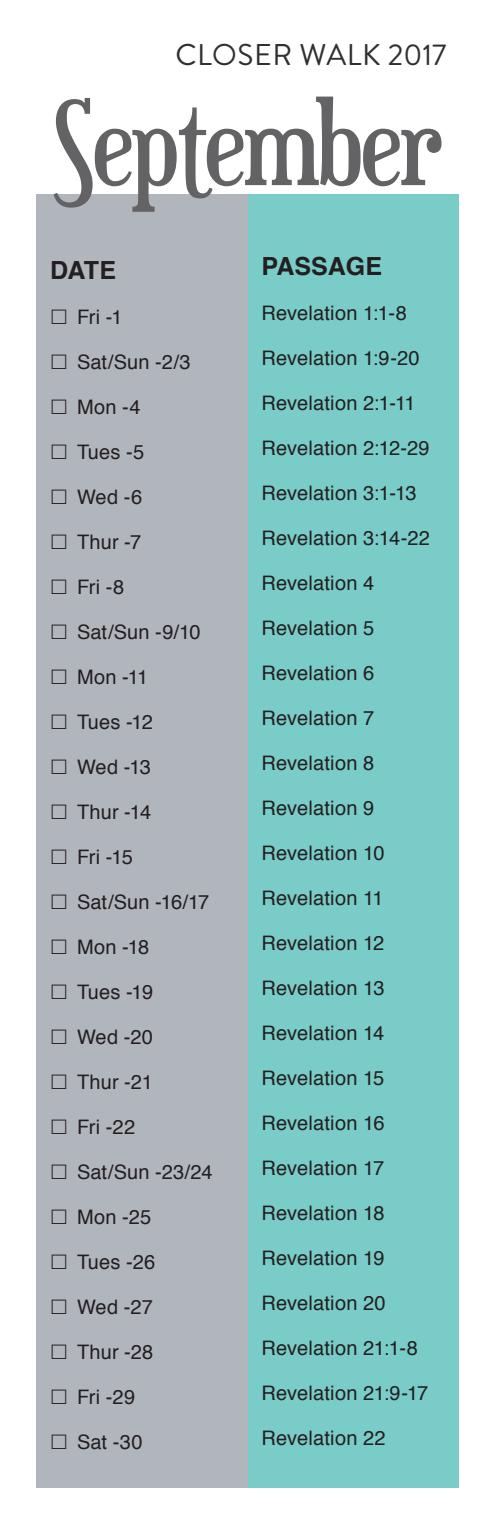
<style>
.page{position:relative;width:495px;height:1530px;background:#fff}
.page>*{position:absolute;margin:0;border:0;box-sizing:border-box;transform-origin:0 0}
.t1{font:115px "Euphorigenic";letter-spacing:-.02em;color:#636366}
.t2{font:30px "Brandon Grotesque";letter-spacing:.02em;color:#312f30}
.t3{font:700 25px "Helvetica";color:#231f20}
.t4{font:20px "Helvetica";letter-spacing:.01em;color:#231f20}
</style>
<div class="page">
<div style="left:216px;top:194px;width:243px;height:1294px;background:#7accc8"></div>
<div style="left:36px;top:194px;width:212px;height:1294px;background:#b1b6bd"></div>
<p class="t2" style="left:175px;top:34px;width:272px">CLOSER WALK 2017</p>
<p class="t1" style="left:52px;top:74px;width:393px">September</p>
<p class="t3" style="left:50px;top:250px;width:68px">DATE</p>
<p class="t4" style="left:77px;top:302px;width:47px">Fri -1</p>
<p class="t4" style="left:77px;top:347px;width:115px">Sat/Sun -2/3</p>
<p class="t4" style="left:77px;top:392px;width:65px">Mon -4</p>
<p class="t4" style="left:77px;top:437px;width:69px">Tues -5</p>
<p class="t4" style="left:77px;top:482px;width:67px">Wed -6</p>
<p class="t4" style="left:77px;top:527px;width:66px">Thur -7</p>
<p class="t4" style="left:77px;top:572px;width:49px">Fri -8</p>
<p class="t4" style="left:77px;top:617px;width:125px">Sat/Sun -9/10</p>
<p class="t4" style="left:77px;top:662px;width:73px">Mon -11</p>
<p class="t4" style="left:77px;top:707px;width:78px">Tues -12</p>
<p class="t4" style="left:77px;top:752px;width:75px">Wed -13</p>
<p class="t4" style="left:77px;top:797px;width:76px">Thur -14</p>
<p class="t4" style="left:77px;top:842px;width:57px">Fri -15</p>
<p class="t4" style="left:77px;top:887px;width:134px">Sat/Sun -16/17</p>
<p class="t4" style="left:77px;top:932px;width:74px">Mon -18</p>
<p class="t4" style="left:77px;top:977px;width:78px">Tues -19</p>
<p class="t4" style="left:77px;top:1022px;width:77px">Wed -20</p>
<p class="t4" style="left:77px;top:1067px;width:78px">Thur -21</p>
<p class="t4" style="left:77px;top:1112px;width:60px">Fri -22</p>
<p class="t4" style="left:77px;top:1157px;width:137px">Sat/Sun -23/24</p>
<p class="t4" style="left:77px;top:1202px;width:76px">Mon -25</p>
<p class="t4" style="left:77px;top:1247px;width:80px">Tues -26</p>
<p class="t4" style="left:77px;top:1292px;width:77px">Wed -27</p>
<p class="t4" style="left:77px;top:1337px;width:78px">Thur -28</p>
<p class="t4" style="left:77px;top:1382px;width:60px">Fri -29</p>
<p class="t4" style="left:77px;top:1427px;width:67px">Sat -30</p>
<p class="t3" style="left:262px;top:246px;width:122px">PASSAGE</p>
<p class="t4" style="left:262px;top:298px;width:147px">Revelation 1:1-8</p>
<p class="t4" style="left:262px;top:343px;width:160px">Revelation 1:9-20</p>
<p class="t4" style="left:262px;top:388px;width:156px">Revelation 2:1-11</p>
<p class="t4" style="left:262px;top:433px;width:170px">Revelation 2:12-29</p>
<p class="t4" style="left:262px;top:478px;width:156px">Revelation 3:1-13</p>
<p class="t4" style="left:262px;top:523px;width:170px">Revelation 3:14-22</p>
<p class="t4" style="left:262px;top:568px;width:114px">Revelation 4</p>
<p class="t4" style="left:262px;top:613px;width:114px">Revelation 5</p>
<p class="t4" style="left:262px;top:658px;width:114px">Revelation 6</p>
<p class="t4" style="left:262px;top:703px;width:114px">Revelation 7</p>
<p class="t4" style="left:262px;top:748px;width:114px">Revelation 8</p>
<p class="t4" style="left:262px;top:793px;width:114px">Revelation 9</p>
<p class="t4" style="left:262px;top:838px;width:124px">Revelation 10</p>
<p class="t4" style="left:262px;top:883px;width:123px">Revelation 11</p>
<p class="t4" style="left:262px;top:928px;width:124px">Revelation 12</p>
<p class="t4" style="left:262px;top:973px;width:124px">Revelation 13</p>
<p class="t4" style="left:262px;top:1018px;width:124px">Revelation 14</p>
<p class="t4" style="left:262px;top:1063px;width:124px">Revelation 15</p>
<p class="t4" style="left:262px;top:1108px;width:124px">Revelation 16</p>
<p class="t4" style="left:262px;top:1153px;width:124px">Revelation 17</p>
<p class="t4" style="left:262px;top:1198px;width:124px">Revelation 18</p>
<p class="t4" style="left:262px;top:1243px;width:124px">Revelation 19</p>
<p class="t4" style="left:262px;top:1288px;width:125px">Revelation 20</p>
<p class="t4" style="left:262px;top:1333px;width:158px">Revelation 21:1-8</p>
<p class="t4" style="left:262px;top:1378px;width:168px">Revelation 21:9-17</p>
<p class="t4" style="left:262px;top:1423px;width:126px">Revelation 22</p>
</div>
